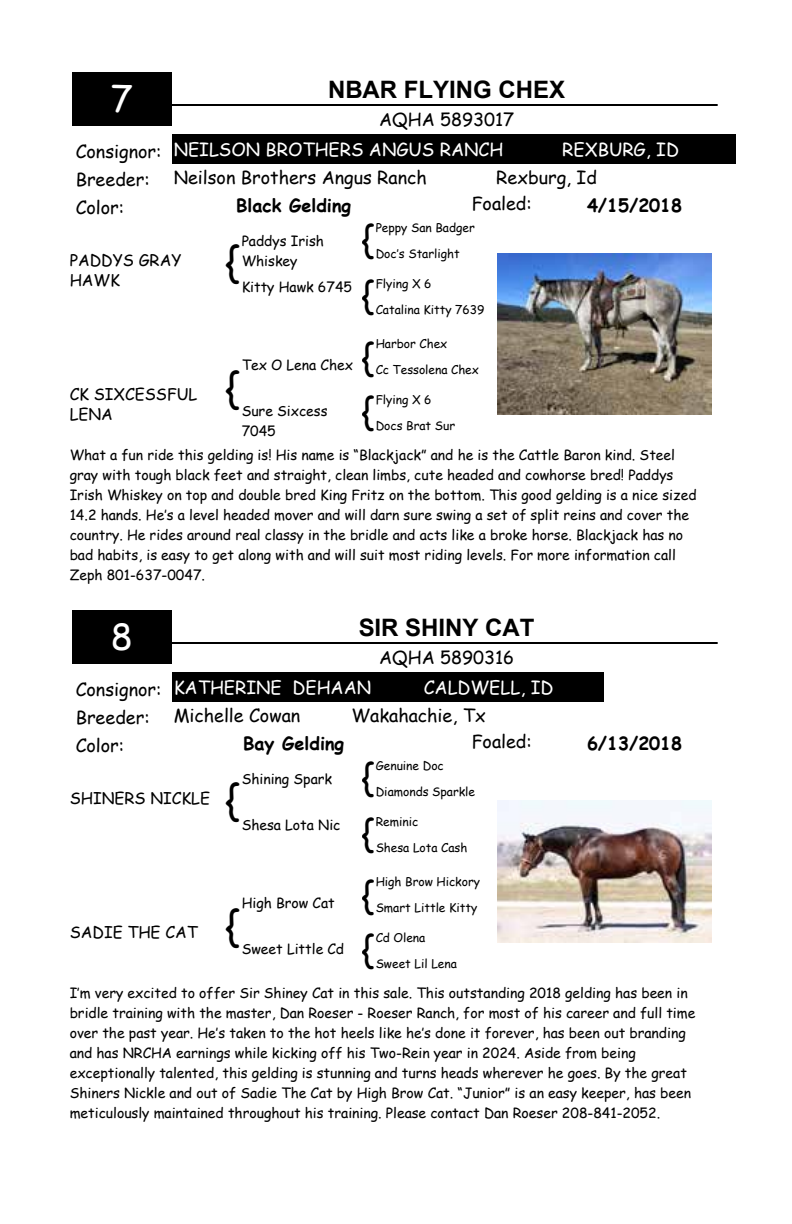
<style>
.page{position:relative;width:792px;height:1224px;background:#fff}
.page>*{position:absolute;margin:0;border:0;box-sizing:border-box;transform-origin:0 0}
.t1{font:40px "Comic Sans MS";color:#000}
.t2{font:36px/62px "Comic Sans MS";color:#000}
.t3{font:36px "Comic Sans MS";color:#fff}
.t4{font:700 24px "Arial";color:#000}
.t5{font:18px/28px "Comic Sans MS";color:#000}
.t6{font:18px "Comic Sans MS";color:#fff}
.t7{font:700 18px "Comic Sans MS";color:#000}
.t8{font:16px/20px "Comic Sans MS";color:#000}
.t9{font:14px/20px "Comic Sans MS";color:#000}
.t10{font:12px/26px "Comic Sans MS";color:#000}
</style>
<div class="page">
<div style="left:72px;top:72px;width:100px;height:54px;background:#000"></div>
<hr style="left:172px;top:104px;width:546px;height:2px;background:#000">
<img style="left:498px;top:254px;width:214px;height:160px">
<div style="left:506px;top:134px;width:230px;height:30px;background:#000"></div>
<div style="left:172px;top:134px;width:336px;height:30px;background:#000"></div>
<div style="left:72px;top:610px;width:100px;height:54px;background:#000"></div>
<hr style="left:172px;top:642px;width:546px;height:2px;background:#000">
<img style="left:498px;top:800px;width:214px;height:143px">
<div style="left:374px;top:672px;width:230px;height:30px;background:#000"></div>
<div style="left:172px;top:672px;width:204px;height:30px;background:#000"></div>
<h2 class="t3" style="left:111px;top:72px;width:23px">7</h2>
<h3 class="t4" style="left:328px;top:73px;width:239px">NBAR FLYING CHEX</h3>
<p class="t5" style="left:379px;top:105px;width:137px">AQHA 5893017</p>
<p class="t5" style="left:76px;top:137px;width:87px">Consignor:<br>Breeder:<br>Color:</p>
<p class="t6" style="left:174px;top:136px;width:331px">NEILSON BROTHERS ANGUS RANCH</p>
<p class="t6" style="left:562px;top:136px;width:118px">REXBURG, ID</p>
<p class="t5" style="left:174px;top:163px;width:255px">Neilson Brothers Angus Ranch</p>
<p class="t7" style="left:236px;top:192px;width:116px">Black Gelding</p>
<p class="t7" style="left:587px;top:192px;width:97px">4/15/2018</p>
<p class="t5" style="left:496px;top:163px;width:102px">Rexburg, Id</p>
<p class="t5" style="left:472px;top:189px;width:62px">Foaled:</p>
<h2 class="t2" style="left:362px;top:207px;width:15px">{</h2>
<p class="t10" style="left:376px;top:214px;width:101px">Peppy San Badger<br>Doc’s Starlight</p>
<p class="t9" style="left:242px;top:230px;width:84px">Paddys Irish<br>Whiskey</p>
<p class="t9" style="left:242px;top:276px;width:112px">Kitty Hawk 6745</p>
<h1 class="t1" style="left:226px;top:232px;width:16px">{</h1>
<p class="t8" style="left:70px;top:250px;width:113px">PADDYS GRAY<br>HAWK</p>
<p class="t10" style="left:376px;top:270px;width:110px">Flying X 6<br>Catalina Kitty 7639</p>
<h2 class="t2" style="left:362px;top:263px;width:15px">{ {</h2>
<h2 class="t2" style="left:362px;top:379px;width:15px">{</h2>
<p class="t10" style="left:376px;top:330px;width:105px">Harbor Chex<br>Cc Tessolena Chex</p>
<p class="t10" style="left:376px;top:386px;width:81px">Flying X 6<br>Docs Brat Sur</p>
<p class="t9" style="left:70px;top:444px;width:628px">What a fun ride this gelding is! His name is “Blackjack” and he is the Cattle Baron kind. Steel gray with tough black feet and straight, clean limbs, cute headed and cowhorse bred! Paddys Irish Whiskey on top and double bred King Fritz on the bottom. This good gelding is a nice sized 14.2 hands. He’s a level headed mover and will darn sure swing a set of split reins and cover the country. He rides around real classy in the bridle and acts like a broke horse. Blackjack has no bad habits, is easy to get along with and will suit most riding levels. For more information call Zeph 801-637-0047.</p>
<p class="t9" style="left:242px;top:354px;width:113px">Tex O Lena Chex</p>
<p class="t9" style="left:242px;top:400px;width:87px">Sure Sixcess<br>7045</p>
<h1 class="t1" style="left:226px;top:358px;width:16px">{</h1>
<p class="t8" style="left:70px;top:384px;width:129px">CK SIXCESSFUL<br>LENA</p>
<h2 class="t3" style="left:111px;top:610px;width:23px">8</h2>
<h3 class="t4" style="left:359px;top:611px;width:177px">SIR SHINY CAT</h3>
<p class="t5" style="left:379px;top:643px;width:137px">AQHA 5890316</p>
<p class="t5" style="left:76px;top:675px;width:87px">Consignor:<br>Breeder:<br>Color:</p>
<p class="t6" style="left:174px;top:674px;width:199px">KATHERINE DEHAAN</p>
<p class="t6" style="left:424px;top:674px;width:131px">CALDWELL, ID</p>
<p class="t5" style="left:174px;top:701px;width:128px">Michelle Cowan</p>
<p class="t7" style="left:243px;top:730px;width:102px">Bay Gelding</p>
<p class="t7" style="left:587px;top:730px;width:97px">6/13/2018</p>
<p class="t5" style="left:352px;top:701px;width:136px">Wakahachie, Tx</p>
<p class="t5" style="left:472px;top:727px;width:62px">Foaled:</p>
<h2 class="t2" style="left:362px;top:745px;width:15px">{</h2>
<p class="t10" style="left:376px;top:752px;width:101px">Genuine Doc<br>Diamonds Sparkle</p>
<p class="t9" style="left:242px;top:768px;width:92px">Shining Spark</p>
<p class="t9" style="left:242px;top:814px;width:100px">Shesa Lota Nic</p>
<h1 class="t1" style="left:226px;top:770px;width:16px">{</h1>
<p class="t8" style="left:70px;top:788px;width:142px">SHINERS NICKLE</p>
<p class="t10" style="left:376px;top:808px;width:93px">Reminic<br>Shesa Lota Cash</p>
<h2 class="t2" style="left:362px;top:801px;width:15px">{ {</h2>
<h2 class="t2" style="left:362px;top:917px;width:15px">{</h2>
<p class="t10" style="left:376px;top:868px;width:106px">High Brow Hickory<br>Smart Little Kitty</p>
<p class="t10" style="left:376px;top:924px;width:83px">Cd Olena<br>Sweet Lil Lena</p>
<p class="t9" style="left:70px;top:982px;width:627px">I’m very excited to offer Sir Shiney Cat in this sale. This outstanding 2018 gelding has been in bridle training with the master, Dan Roeser - Roeser Ranch, for most of his career and full time over the past year. He’s taken to the hot heels like he’s done it forever, has been out branding and has NRCHA earnings while kicking off his Two-Rein year in 2024. Aside from being exceptionally talented, this gelding is stunning and turns heads wherever he goes. By the great Shiners Nickle and out of Sadie The Cat by High Brow Cat. “Junior” is an easy keeper, has been meticulously maintained throughout his training. Please contact Dan Roeser 208-841-2052.</p>
<p class="t9" style="left:242px;top:892px;width:95px">High Brow Cat</p>
<p class="t9" style="left:242px;top:938px;width:104px">Sweet Little Cd</p>
<h1 class="t1" style="left:226px;top:896px;width:16px">{</h1>
<p class="t8" style="left:70px;top:922px;width:129px">SADIE THE CAT</p>
</div>
